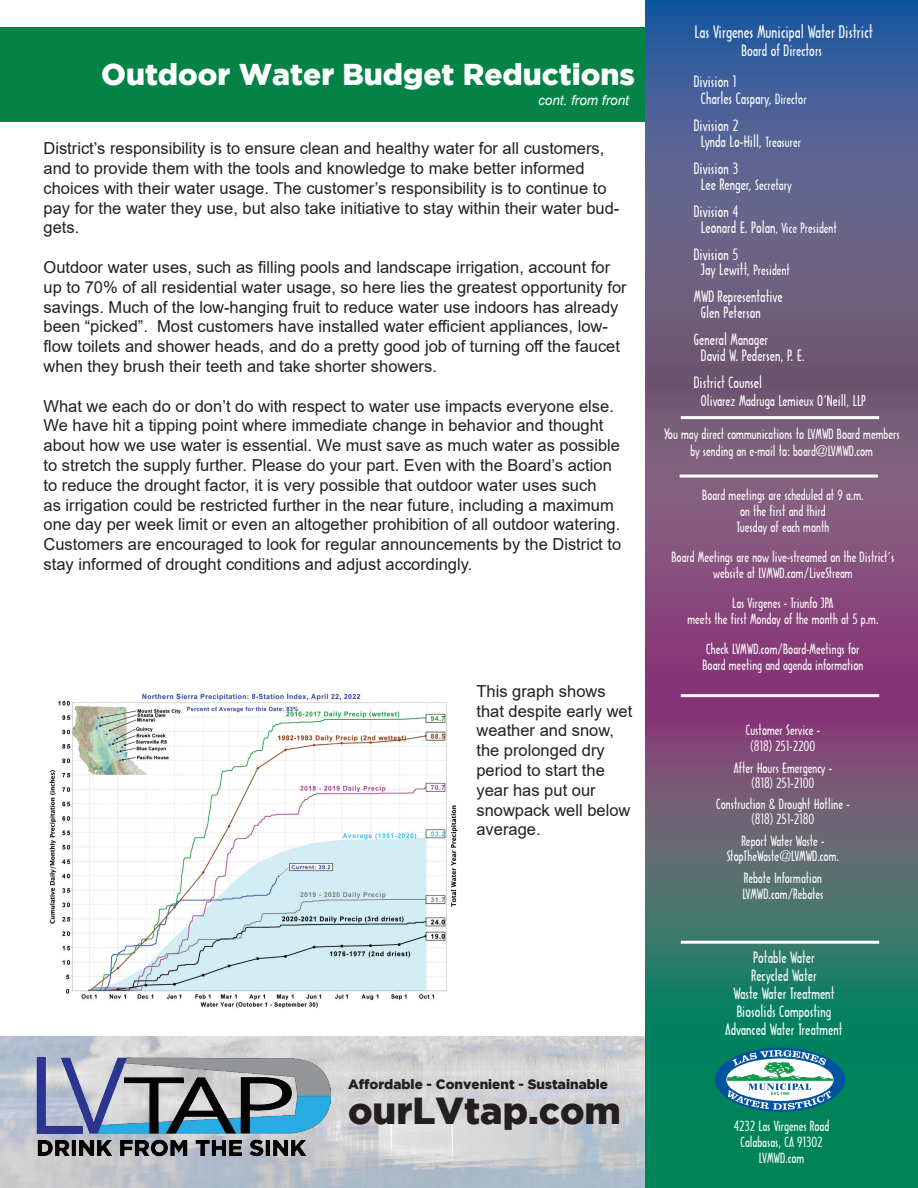
<style>
.page{position:relative;width:918px;height:1188px;background:#fff}
.page>*{position:absolute;margin:0;border:0;box-sizing:border-box;transform-origin:0 0}
.t1{font:900 37.5px "Gotham";color:#231f20}
.t2{font:900 30px "Gotham";color:#fff}
.t3{font:16.5px/19.8px "Arial";color:#231f20}
.t4{font:16.5px "Architecture Plain";color:#fff}
.t5{font:15px/16.2px "Architecture Plain";color:#fff}
.t6{font:14.25px "Architecture Plain";color:#fff}
.t7{font:13.5px/16.2px "Architecture Plain";color:#fff;text-align:center}
.t8{font:900 13.5px "Gotham";color:#231f20}
.t9{font:italic 13.5px "Arial";color:#fff}
.s1{font-size:13.5px}
</style>
<div class="page">
<img style="left:0;top:1037px;width:646px;height:151px">
<img style="left:36px;top:1057px;width:294px;height:102px">
<div style="left:0;top:27px;width:656px;height:94px;background:#038345"></div>
<svg style="left:646px;top:0;width:272px;height:1188px;background:#586179"></svg>
<hr style="left:680px;top:475px;width:198px;height:3px;background:#fff">
<hr style="left:681px;top:416px;width:198px;height:3px;background:#fff">
<hr style="left:681px;top:941px;width:198px;height:3px;background:#fff">
<hr style="left:681px;top:694px;width:198px;height:3px;background:#fff">
<svg style="left:715px;top:1048px;width:130px;height:64px"></svg>
<img style="left:49px;top:693px;width:409px;height:315px">
<h2 class="t2" style="left:101px;top:57px;width:535px">Outdoor Water Budget Reductions</h2>
<p class="t9" style="left:538px;top:91px;width:92px">cont. from front</p>
<p class="t3" style="left:44px;top:138px;width:577px">District’s responsibility is to ensure clean and healthy water for all customers, and to provide them with the tools and knowledge to make better informed choices with their water usage. The customer’s responsibility is to continue to pay for the water they use, but also take initiative to stay within their water bud&shy;gets.</p>
<p class="t3" style="left:44px;top:257px;width:585px">Outdoor water uses, such as filling pools and landscape irrigation, account for up to 70% of all residential water usage, so here lies the greatest opportunity for savings. Much of the low-hanging fruit to reduce water use indoors has already been “picked”. Most customers have installed water efficient appliances, low&shy;flow toilets and shower heads, and do a pretty good job of turning off the faucet when they brush their teeth and take shorter showers.</p>
<p class="t3" style="left:44px;top:396px;width:579px">What we each do or don’t do with respect to water use impacts everyone else.<br>We have hit a tipping point where immediate change in behavior and thought about how we use water is essential. We must save as much water as possible to stretch the supply further. Please do your part. Even with the Board’s action to reduce the drought factor, it is very possible that outdoor water uses such<br>as irrigation could be restricted further in the near future, including a maximum one day per week limit or even an altogether prohibition of all outdoor watering.<br>Customers are encouraged to look for regular announcements by the District to stay informed of drought conditions and adjust accordingly.</p>
<p class="t3" style="left:476px;top:681px;width:157px">This graph shows that despite early wet weather and snow, the prolonged dry period to start the year has put our snowpack well below average.</p>
<p class="t8" style="left:348px;top:1076px;width:262px">Affordable - Convenient - Sustainable</p>
<h1 class="t1" style="left:348px;top:1089px;width:275px">ourLVtap.com</h1>
<p class="t4" style="left:695px;top:22px;width:180px">Las Virgenes Municipal Water District</p>
<p class="t5" style="left:741px;top:42px;width:82px">Board of Directors</p>
<p class="t5" style="left:701px;top:74px;width:107px;text-indent:-7px">Division 1<br>Charles Caspary, <span class="s1">Director</span></p>
<p class="t5" style="left:701px;top:117px;width:102px;text-indent:-7px">Division 2<br>Lynda Lo-Hill, <span class="s1">Treasurer</span></p>
<p class="t5" style="left:701px;top:160px;width:92px;text-indent:-7px">Division 3<br>Lee Renger, <span class="s1">Secretary</span></p>
<p class="t5" style="left:701px;top:203px;width:137px;text-indent:-7px">Division 4<br>Leonard E. Polan<span class="s1">, Vice President</span></p>
<p class="t5" style="left:701px;top:247px;width:91px;line-height:15px;text-indent:-7px">Division 5<br>Jay Lewitt, <span class="s1">President</span></p>
<p class="t5" style="left:701px;top:288px;width:83px;text-indent:-7px">MWD Representative<br>Glen Peterson</p>
<p class="t5" style="left:701px;top:331px;width:105px;text-indent:-7px">General Manager<br>David W. Pedersen, P. E<span class="s1">.</span></p>
<p class="t5" style="left:694px;top:374px;width:70px">District Counsel</p>
<p class="t6" style="left:701px;top:392px;width:167px">Olivarez Madruga Lemieux O’Neill, LLP</p>
<p class="t7" style="left:664px;top:426px;width:237px">You may direct communications to LVMWD Board members by sending an e-mail to: board@LVMWD.com</p>
<p class="t7" style="left:702px;top:487px;width:163px">Board meetings are scheduled at 9 a.m. on the first and third<br>Tuesday of each month</p>
<p class="t7" style="left:672px;top:549px;width:224px">Board Meetings are now live-streamed on the District’s website at LVMWD.com/LiveStream</p>
<p class="t7" style="left:687px;top:595px;width:193px">Las Virgenes - Triunfo JPA<br>meets the first Monday of the month at 5 p.m.</p>
<p class="t7" style="left:703px;top:641px;width:162px;text-align:left">Check LVMWD.com/Board-Meetings for<br>Board meeting and agenda information</p>
<p class="t7" style="left:746px;top:721px;width:76px">Customer Service - (818) 251-2200</p>
<p class="t7" style="left:734px;top:760px;width:100px;line-height:15px">After Hours Emergency - (818) 251-2100</p>
<p class="t7" style="left:716px;top:797px;width:135px;line-height:15px">Construction &amp; Drought Hotline - (818) 251-2180</p>
<p class="t7" style="left:727px;top:834px;width:114px;line-height:15px">Report Water Waste -<br>StopTheWaste@LVMWD.com.</p>
<p class="t7" style="left:742px;top:870px;width:83px;text-align:left">Rebate Information<br>LVMWD.com/Rebates</p>
<p class="t5" style="left:725px;top:948px;width:119px;line-height:18px;text-align:center">Potable Water<br>Recycled Water<br>Waste Water Treatment<br>Biosolids Composting<br>Advanced Water Treatment</p>
<p class="t7" style="left:734px;top:1118px;width:97px">4232 Las Virgenes Road<br>Calabasas, CA 91302<br>LVMWD.com</p>
</div>
